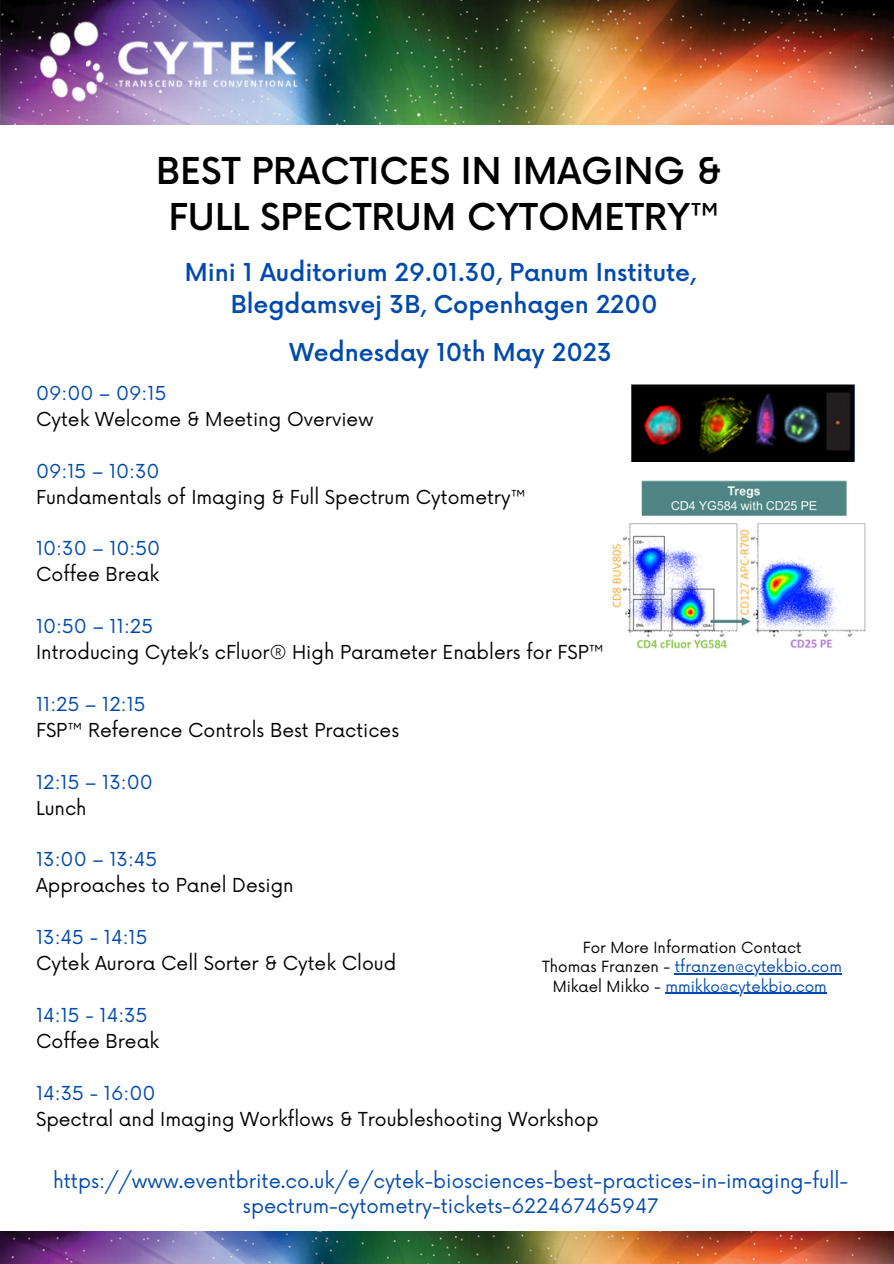
<style>
.page{position:relative;width:894px;height:1264px;background:#fff}
.page>*{position:absolute;margin:0;border:0;box-sizing:border-box;transform-origin:0 0}
.t1{font:500 36px/46.2px "Now";color:#000;text-align:center}
.t2{font:500 24px/32.7px "Now";color:#004aad;text-align:center}
.t3{font:19.5px/24.8px "Now";color:#004aad;text-align:center}
.t4{font:18.75px "Now";color:#000}
.t5{font:18.75px "Now";color:#004aad}
.t6{font:15px/19.2px "Now";color:#000;text-align:center}
.s1{color:#004aad}
</style>
<div class="page">
<img style="left:1px;top:0;width:892px;height:125px">
<img style="left:33px;top:19px;width:276px;height:87px">
<img style="left:612px;top:480px;width:253px;height:169px">
<img style="left:0;top:1231px;width:893px;height:32px">
<img style="left:631px;top:384px;width:223px;height:77px">
<hr style="left:674px;top:973px;width:167px;height:1px;background:#004aad">
<hr style="left:665px;top:992px;width:161px;height:1px;background:#004aad">
<h1 class="t1" style="left:156px;top:150px;width:566px">BEST PRACTICES IN IMAGING &amp;<br>FULL SPECTRUM CYTOMETRY™</h1>
<p class="t2" style="left:185px;top:257px;width:513px">Mini 1 Auditorium 29.01.30, Panum Institute,<br>Blegdamsvej 3B, Copenhagen 2200</p>
<p class="t2" style="left:289px;top:338px;width:324px">Wednesday 10th May 2023</p>
<p class="t5" style="left:36px;top:383px;width:132px">09:00 – 09:15</p>
<p class="t4" style="left:36px;top:408px;width:339px">Cytek Welcome &amp; Meeting Overview</p>
<p class="t5" style="left:36px;top:460px;width:125px">09:15 – 10:30</p>
<p class="t4" style="left:36px;top:486px;width:491px">Fundamentals of Imaging &amp; Full Spectrum Cytometry™</p>
<p class="t5" style="left:36px;top:538px;width:126px">10:30 – 10:50</p>
<p class="t4" style="left:36px;top:564px;width:124px">Coffee Break</p>
<p class="t5" style="left:36px;top:616px;width:119px">10:50 – 11:25</p>
<p class="t4" style="left:36px;top:642px;width:569px">Introducing Cytek’s cFluor® High Parameter Enablers for FSP™</p>
<p class="t5" style="left:36px;top:693px;width:111px">11:25 – 12:15</p>
<p class="t4" style="left:36px;top:719px;width:364px">FSP™ Reference Controls Best Practices</p>
<p class="t5" style="left:36px;top:771px;width:118px">12:15 – 13:00</p>
<p class="t4" style="left:36px;top:797px;width:52px">Lunch</p>
<p class="t5" style="left:36px;top:849px;width:123px">13:00 – 13:45</p>
<p class="t4" style="left:36px;top:875px;width:259px">Approaches to Panel Design</p>
<p class="t5" style="left:36px;top:926px;width:113px">13:45 - 14:15</p>
<p class="t4" style="left:36px;top:952px;width:361px">Cytek Aurora Cell Sorter &amp; Cytek Cloud</p>
<p class="t5" style="left:36px;top:1004px;width:113px">14:15 - 14:35</p>
<p class="t4" style="left:36px;top:1030px;width:124px">Coffee Break</p>
<p class="t5" style="left:36px;top:1082px;width:121px">14:35 - 16:00</p>
<p class="t4" style="left:36px;top:1108px;width:564px">Spectral and Imaging Workflows &amp; Troubleshooting Workshop</p>
<p class="t6" style="left:542px;top:939px;width:301px">For More Information Contact<br>Thomas Franzen - <span class="s1">tfranzen@cytekbio.com<br></span>Mikael Mikko - <span class="s1">mmikko@cytekbio.com</span></p>
<p class="t3" style="left:53px;top:1169px;width:796px">https://www.eventbrite.co.uk/e/cytek-biosciences-best-practices-in-imaging-full&shy;spectrum-cytometry-tickets-622467465947</p>
</div>
